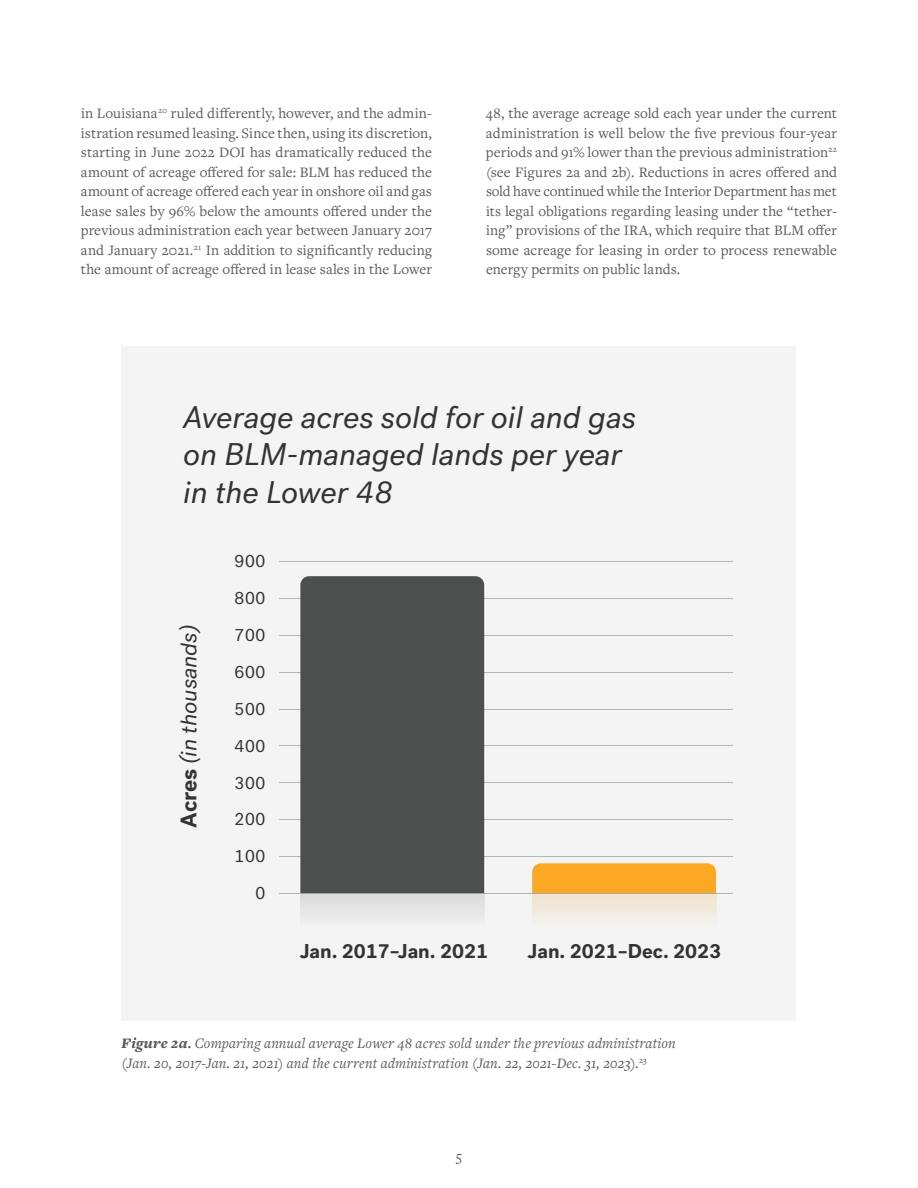
<style>
.page{position:relative;width:918px;height:1188px;background:#fff}
.page>*{position:absolute;margin:0;border:0;box-sizing:border-box;transform-origin:0 0}
.t1{font:italic 31.2px/37.5px "Post Grotesk";color:#333}
.t2{font:italic 22.5px "Post Grotesk";color:#333}
.t3{font:700 19.95px "Post Grotesk";color:#333}
.t4{font:17.55px/36.9px "Post Grotesk";color:#333;text-align:right}
.t5{font:15px/19.5px "Freight Text Pro";letter-spacing:.005em;color:#58595b;text-align:justify}
.t6{font:italic 15px/19.5px "Freight Text Pro";letter-spacing:.005em;color:#58595b}
.s1{font-weight:700;font-style:normal}
.s2{font-weight:900}
</style>
<div class="page">
<div style="left:122px;top:346px;width:674px;height:675px;background:#f4f4f5"></div>
<hr style="left:279px;top:561px;width:453px;height:1px;background:#b3b4b4">
<hr style="left:279px;top:598px;width:453px;height:1px;background:#b3b4b4">
<hr style="left:279px;top:672px;width:453px;height:1px;background:#b3b4b4">
<hr style="left:279px;top:746px;width:453px;height:1px;background:#b3b4b4">
<hr style="left:279px;top:819px;width:453px;height:1px;background:#b3b4b4">
<hr style="left:279px;top:635px;width:453px;height:1px;background:#b3b4b4">
<hr style="left:279px;top:709px;width:453px;height:1px;background:#b3b4b4">
<hr style="left:279px;top:783px;width:453px;height:1px;background:#b3b4b4">
<hr style="left:279px;top:856px;width:453px;height:1px;background:#b3b4b4">
<hr style="left:279px;top:893px;width:453px;height:1px;background:#b3b4b4">
<div style="left:300px;top:576px;width:184px;height:318px;background:#4d4e4e"></div>
<svg style="left:532px;top:863px;width:184px;height:31px"></svg>
<div style="left:300px;top:894px;width:184px;height:36px;background:linear-gradient(to right,#e8e7e7,#e8e7e7)"></div>
<hr style="left:300px;top:894px;width:184px;height:1px;background:#dcdcdc">
<div style="left:532px;top:894px;width:184px;height:36px;background:linear-gradient(to bottom,#efe3cc,#f4f4f4)"></div>
<hr style="left:532px;top:894px;width:184px;height:1px;background:#efe5d1">
<p class="t5" style="left:81px;top:103px;width:353px">in Louisiana<sup>20</sup> ruled differently, however, and the admin&shy;istration resumed leasing. Since then, using its discretion, starting in June 2022 DOI has dramatically reduced the amount of acreage offered for sale: BLM has reduced the amount of acreage offered each year in onshore oil and gas lease sales by 96% below the amounts offered under the previous administration each year between January 2017 and January 2021.<sup>21</sup> In addition to significantly reducing the amount of acreage offered in lease sales in the Lower</p>
<p class="t5" style="left:486px;top:103px;width:353px">48, the average acreage sold each year under the current administration is well below the five previous four-year periods and 91% lower than the previous administration<sup>22 </sup>(see Figures 2a and 2b). Reductions in acres offered and sold have continued while the Interior Department has met its legal obligations regarding leasing under the “tether&shy;ing” provisions of the IRA, which require that BLM offer some acreage for leasing in order to process renewable energy permits on public lands.</p>
<h1 class="t1" style="left:183px;top:398px;width:454px">Average acres sold for oil and gas on BLM-managed lands per year in the Lower 48</h1>
<h2 class="t2" style="left:176px;top:828px;width:206px;rotate:-90deg"><span class="s1">Acres</span> (in thousands)</h2>
<p class="t4" style="left:234px;top:543px;width:33px">900<br>800<br>700<br>600<br>500<br>400<br>300<br>200<br>100<br>0</p>
<h3 class="t3" style="left:300px;top:938px;width:190px">Jan. 2017–Jan. 2021</h3>
<h3 class="t3" style="left:528px;top:938px;width:195px">Jan. 2021–Dec. 2023</h3>
<p class="t6" style="left:122px;top:1033px;width:556px"><span class="s2">Figure 2a</span><span class="s1">.</span> Comparing annual average Lower 48 acres sold under the previous administration (Jan. 20, 2017-Jan. 21, 2021) and the current administration (Jan. 22, 2021-Dec. 31, 2023).<sup>23</sup></p>
<p class="t5" style="left:456px;top:1146px;width:8px">5</p>
</div>
